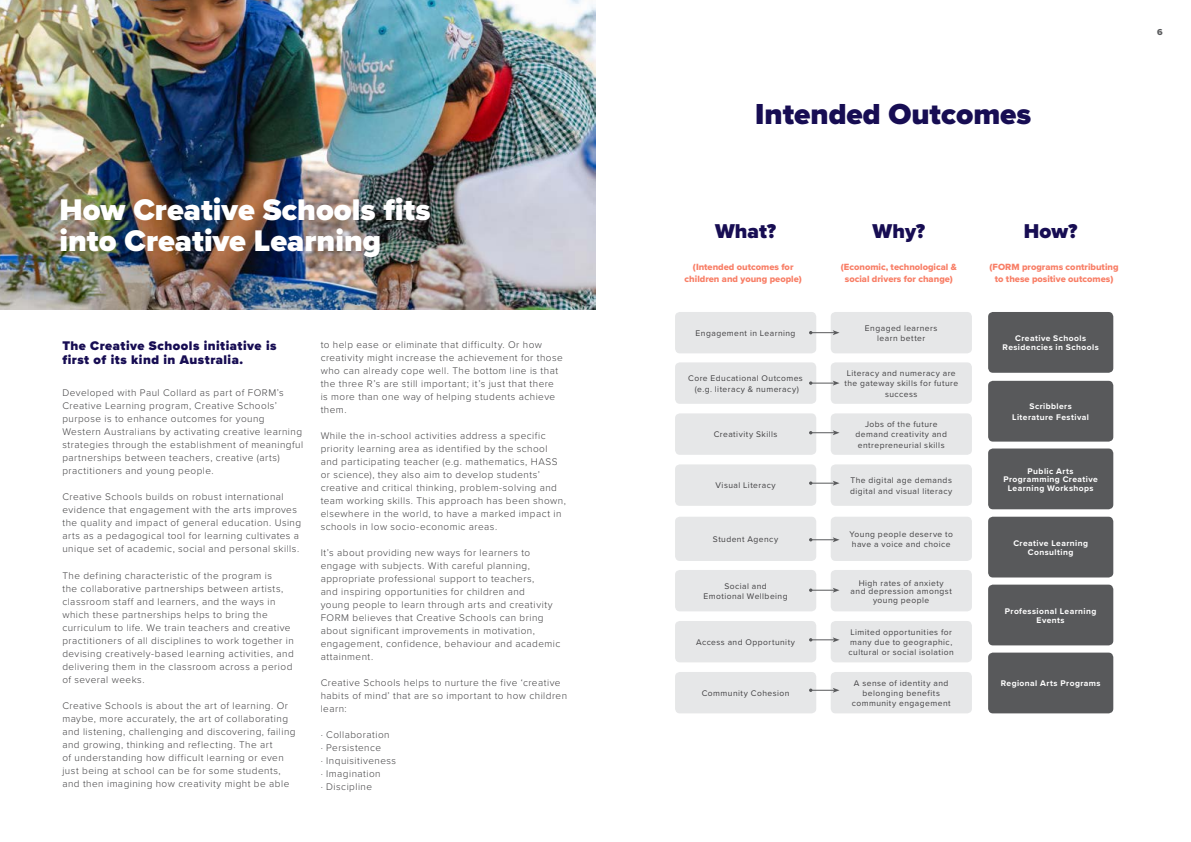
<style>
.page{position:relative;width:1191px;height:842px;background:#fff}
.page>*{position:absolute;margin:0;border:0;box-sizing:border-box;transform-origin:0 0}
.t1{font:900 30.9px/31.1px "Proxima Nova";color:#fff}
.t2{font:900 30px "Proxima Nova";color:#170d53}
.t3{font:900 20.7px "Proxima Nova";color:#170d53}
.t4{font:900 13px/14px "Proxima Nova";letter-spacing:.035em;color:#170d53}
.t5{font:300 10px/13px "Proxima Nova";letter-spacing:.045em;color:#414042}
.t6{font:9.3px/12.7px "Proxima Nova Extrabld";color:#f87e66;text-align:center}
.t7{font:9px "Proxima Nova Extrabld";color:#58595b}
.t8{font:8.5px/10.2px "Proxima Nova";letter-spacing:.055em;color:#414042;text-align:center}
.t9{font:700 8.5px/8.5px "Proxima Nova";letter-spacing:.05em;color:#fff;text-align:center}
</style>
<div class="page">
<div style="left:675px;top:312px;width:141px;height:41px;background:#e6e7e8;border-radius:5px"></div>
<div style="left:675px;top:362px;width:141px;height:42px;background:#e6e7e8;border-radius:5px"></div>
<div style="left:675px;top:413px;width:141px;height:42px;background:#e6e7e8;border-radius:5px"></div>
<div style="left:675px;top:464px;width:141px;height:42px;background:#e6e7e8;border-radius:5px"></div>
<div style="left:675px;top:517px;width:141px;height:44px;background:#e6e7e8;border-radius:5px"></div>
<div style="left:675px;top:570px;width:141px;height:41px;background:#e6e7e8;border-radius:5px"></div>
<div style="left:675px;top:621px;width:141px;height:41px;background:#e6e7e8;border-radius:5px"></div>
<div style="left:675px;top:672px;width:141px;height:41px;background:#e6e7e8;border-radius:5px"></div>
<div style="left:830px;top:312px;width:142px;height:41px;background:#e6e7e8;border-radius:5px"></div>
<div style="left:830px;top:362px;width:142px;height:42px;background:#e6e7e8;border-radius:5px"></div>
<div style="left:830px;top:413px;width:142px;height:42px;background:#e6e7e8;border-radius:5px"></div>
<div style="left:830px;top:464px;width:142px;height:42px;background:#e6e7e8;border-radius:5px"></div>
<div style="left:830px;top:517px;width:142px;height:44px;background:#e6e7e8;border-radius:5px"></div>
<div style="left:830px;top:570px;width:142px;height:41px;background:#e6e7e8;border-radius:5px"></div>
<div style="left:830px;top:621px;width:142px;height:41px;background:#e6e7e8;border-radius:5px"></div>
<div style="left:830px;top:672px;width:142px;height:41px;background:#e6e7e8;border-radius:5px"></div>
<div style="left:988px;top:312px;width:125px;height:61px;background:#58595b;border-radius:5px"></div>
<div style="left:988px;top:381px;width:125px;height:61px;background:#58595b;border-radius:5px"></div>
<div style="left:988px;top:448px;width:125px;height:61px;background:#58595b;border-radius:5px"></div>
<div style="left:988px;top:517px;width:125px;height:60px;background:#58595b;border-radius:5px"></div>
<div style="left:988px;top:585px;width:125px;height:60px;background:#58595b;border-radius:5px"></div>
<div style="left:988px;top:653px;width:125px;height:60px;background:#58595b;border-radius:5px"></div>
<svg style="left:809px;top:330px;width:30px;height:5px"></svg>
<svg style="left:809px;top:381px;width:30px;height:5px"></svg>
<svg style="left:809px;top:430px;width:30px;height:5px"></svg>
<svg style="left:809px;top:481px;width:30px;height:5px"></svg>
<svg style="left:809px;top:537px;width:30px;height:5px"></svg>
<svg style="left:809px;top:588px;width:30px;height:5px"></svg>
<svg style="left:809px;top:637px;width:30px;height:5px"></svg>
<svg style="left:809px;top:688px;width:30px;height:5px"></svg>
<img style="left:0;top:0;width:595px;height:309px">
<h1 class="t1" style="left:60px;top:194px;width:372px">How Creative Schools fits into Creative Learning</h1>
<h3 class="t4" style="left:62px;top:339px;width:216px">The Creative Schools initiative is first of its kind in Australia.</h3>
<p class="t5" style="left:62px;top:386px;width:242px">Developed with Paul Collard as part of FORM’s Creative Learning program, Creative Schools’ purpose is to enhance outcomes for young Western Australians by activating creative learning strategies through the establishment of meaningful partnerships between teachers, creative (arts) practitioners and young people.</p>
<p class="t5" style="left:62px;top:490px;width:240px">Creative Schools builds on robust international evidence that engagement with the arts improves the quality and impact of general education. Using arts as a pedagogical tool for learning cultivates a unique set of academic, social and personal skills.</p>
<p class="t5" style="left:62px;top:568px;width:233px">The defining characteristic of the program is<br>the collaborative partnerships between artists, classroom staff and learners, and the ways in which these partnerships helps to bring the curriculum to life. We train teachers and creative practitioners of all disciplines to work together in devising creatively-based learning activities, and delivering them in the classroom across a period of several weeks.</p>
<p class="t5" style="left:62px;top:698px;width:235px">Creative Schools is about the art of learning. Or maybe, more accurately, the art of collaborating and listening, challenging and discovering, failing and growing, thinking and reflecting. The art<br>of understanding how difficult learning or even just being at school can be for some students, and then imagining how creativity might be able</p>
<p class="t5" style="left:321px;top:338px;width:244px">to help ease or eliminate that difficulty. Or how creativity might increase the achievement for those who can already cope well. The bottom line is that the three R’s are still important; it’s just that there is more than one way of helping students achieve them.</p>
<p class="t5" style="left:321px;top:429px;width:247px">While the in-school activities address a specific priority learning area as identified by the school and participating teacher (e.g. mathematics, HASS or science), they also aim to develop students’ creative and critical thinking, problem-solving and team working skills. This approach has been shown, elsewhere in the world, to have a marked impact in schools in low socio-economic areas.</p>
<p class="t5" style="left:321px;top:546px;width:241px">It’s about providing new ways for learners to engage with subjects. With careful planning, appropriate professional support to teachers,<br>and inspiring opportunities for children and<br>young people to learn through arts and creativity FORM believes that Creative Schools can bring about significant improvements in motivation, engagement, confidence, behaviour and academic attainment.</p>
<p class="t5" style="left:321px;top:676px;width:248px">Creative Schools helps to nurture the five ‘creative habits of mind’ that are so important to how children learn:</p>
<p class="t5" style="left:321px;top:728px;width:77px">· Collaboration<br>· Persistence<br>· Inquisitiveness · Imagination<br>· Discipline</p>
<h2 class="t2" style="left:755px;top:92px;width:278px">Intended Outcomes</h2>
<p class="t7" style="left:1157px;top:26px;width:7px">6</p>
<h3 class="t3" style="left:715px;top:215px;width:63px">What?</h3>
<h3 class="t3" style="left:872px;top:215px;width:54px">Why?</h3>
<h3 class="t3" style="left:1024px;top:215px;width:55px">How?</h3>
<p class="t6" style="left:684px;top:260px;width:119px">(Intended outcomes for children and young people)</p>
<p class="t6" style="left:841px;top:260px;width:117px">(Economic, technological &amp; social drivers for change)</p>
<p class="t6" style="left:989px;top:260px;width:130px">(FORM programs contributing to these positive outcomes)</p>
<p class="t8" style="left:695px;top:328px;width:101px">Engagement in Learning</p>
<p class="t8" style="left:688px;top:373px;width:116px">Core Educational Outcomes (e.g. literacy &amp; numeracy)</p>
<p class="t8" style="left:713px;top:429px;width:65px">Creativity Skills</p>
<p class="t8" style="left:715px;top:480px;width:62px">Visual Literacy</p>
<p class="t8" style="left:713px;top:534px;width:67px">Student Agency</p>
<p class="t8" style="left:703px;top:581px;width:86px">Social and<br>Emotional Wellbeing</p>
<p class="t8" style="left:696px;top:637px;width:100px">Access and Opportunity</p>
<p class="t8" style="left:701px;top:688px;width:89px">Community Cohesion</p>
<p class="t8" style="left:865px;top:323px;width:74px">Engaged learners learn better</p>
<p class="t8" style="left:844px;top:368px;width:115px">Literacy and numeracy are the gateway skills for future success</p>
<p class="t8" style="left:855px;top:419px;width:93px">Jobs of the future demand creativity and entrepreneurial skills</p>
<p class="t8" style="left:850px;top:475px;width:104px;text-align:left">The digital age demands digital and visual literacy</p>
<p class="t8" style="left:849px;top:529px;width:105px;text-align:left">Young people deserve to have a voice and choice</p>
<p class="t8" style="left:850px;top:578px;width:103px;line-height:8.5px">High rates of anxiety and depression amongst young people</p>
<p class="t8" style="left:848px;top:626px;width:107px;text-align:left">Limited opportunities for many due to geographic, cultural or social isolation</p>
<p class="t8" style="left:851px;top:677px;width:100px">A sense of identity and belonging benefits community engagement</p>
<p class="t9" style="left:1002px;top:334px;width:98px">Creative Schools<br>Residencies in Schools</p>
<p class="t9" style="left:1012px;top:401px;width:78px;line-height:10.2px">Scribblers<br>Literature Festival</p>
<p class="t9" style="left:1003px;top:466px;width:96px">Public Arts<br>Programming Creative<br>Learning Workshops</p>
<p class="t9" style="left:1013px;top:539px;width:76px">Creative Learning<br>Consulting</p>
<p class="t9" style="left:1005px;top:607px;width:93px">Professional Learning<br>Events</p>
<p class="t9" style="left:1000px;top:679px;width:101px">Regional Arts Programs</p>
</div>
